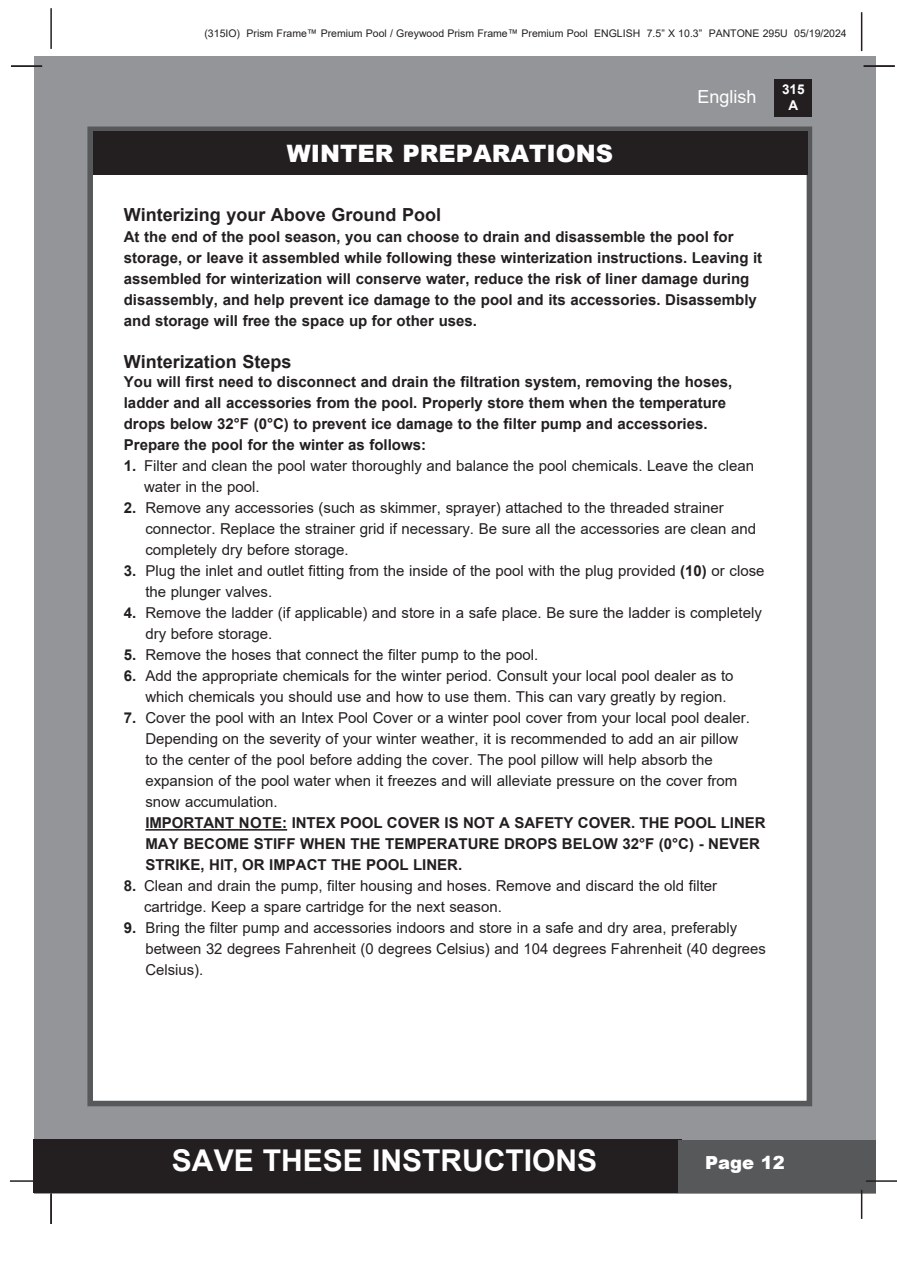
<style>
.page{position:relative;width:897px;height:1264px;background:#fff}
.page>*{position:absolute;margin:0;border:0;box-sizing:border-box;transform-origin:0 0}
.t1{font:700 30px "Arial";color:#fff}
.t2{font:900 24px "Arial";color:#fff}
.t3{font:700 18px "Arial";color:#231f20}
.t4{font:18px "Arial";color:#fff}
.t5{font:900 18px "Arial";color:#fff}
.t6{font:15px/21px "Arial";color:#231f20}
.t7{font:700 15px/21px "Arial";color:#231f20}
.t8{font:700 13.5px/16.2px "Arial";color:#fff;text-align:center}
.t9{font:10.5px "Arial";color:#231f20}
.s1{font-weight:700}
</style>
<div class="page">
<div style="left:34px;top:56px;width:841px;height:1137px;background:#939598"></div>
<div style="left:774px;top:79px;width:38px;height:38px;background:#231f20"></div>
<hr style="left:50px;top:8px;width:2px;height:41px;background:#231f20">
<hr style="left:860px;top:12px;width:2px;height:39px;background:#231f20">
<div style="left:33px;top:1140px;width:648px;height:53px;background:#231f20"></div>
<div style="left:678px;top:1140px;width:197px;height:53px;background:#57585a"></div>
<hr style="left:865px;top:1180px;width:31px;height:1px;background:#231f20">
<hr style="left:860px;top:1189px;width:2px;height:30px;background:#231f20">
<hr style="left:10px;top:1180px;width:31px;height:1px;background:#231f20">
<div style="left:87px;top:126px;width:725px;height:980px;background:#fff;border:6px solid #57585a"></div>
<div style="left:93px;top:131px;width:714px;height:44px;background:#231f20"></div>
<hr style="left:863px;top:65px;width:31px;height:2px;background:#231f20">
<hr style="left:50px;top:1193px;width:2px;height:31px;background:#231f20">
<hr style="left:11px;top:65px;width:31px;height:2px;background:#231f20">
<hr style="left:145px;top:829px;width:142px;height:1px;background:#231f20">
<p class="t9" style="left:204px;top:26px;width:643px">(315IO) Prism Frame™ Premium Pool / Greywood Prism Frame™ Premium Pool ENGLISH 7.5” X 10.3” PANTONE 295U 05/19/2024</p>
<p class="t2" style="left:287px;top:136px;width:328px">WINTER PREPARATIONS</p>
<p class="t4" style="left:697px;top:84px;width:61px">English</p>
<p class="t8" style="left:782px;top:81px;width:24px">315<br>A</p>
<p class="t3" style="left:124px;top:202px;width:319px">Winterizing your Above Ground Pool</p>
<p class="t7" style="left:124px;top:227px;width:640px">At the end of the pool season, you can choose to drain and disassemble the pool for storage, or leave it assembled while following these winterization instructions. Leaving it assembled for winterization will conserve water, reduce the risk of liner damage during disassembly, and help prevent ice damage to the pool and its accessories. Disassembly and storage will free the space up for other uses.</p>
<p class="t3" style="left:124px;top:349px;width:169px">Winterization Steps</p>
<p class="t7" style="left:124px;top:371px;width:610px">You will first need to disconnect and drain the filtration system, removing the hoses,</p>
<p class="t7" style="left:124px;top:392px;width:603px">ladder and all accessories from the pool. Properly store them when the temperature drops below 32°F (0°C) to prevent ice damage to the filter pump and accessories.</p>
<p class="t7" style="left:124px;top:434px;width:304px">Prepare the pool for the winter as follows:</p>
<p class="t6" style="left:144px;top:455px;width:611px;text-indent:-20px"><span class="s1">1.</span> Filter and clean the pool water thoroughly and balance the pool chemicals. Leave the clean water in the pool.</p>
<p class="t6" style="left:124px;top:497px;width:601px"><span class="s1">2.</span> Remove any accessories (such as skimmer, sprayer) attached to the threaded strainer</p>
<p class="t6" style="left:145px;top:518px;width:612px">connector. Replace the strainer grid if necessary. Be sure all the accessories are clean and completely dry before storage.</p>
<p class="t6" style="left:145px;top:560px;width:620px;text-indent:-22px"><span class="s1">3.</span> Plug the inlet and outlet fitting from the inside of the pool with the plug provided <span class="s1">(10)</span> or close the plunger valves.</p>
<p class="t6" style="left:145px;top:602px;width:618px;text-indent:-22px"><span class="s1">4.</span> Remove the ladder (if applicable) and store in a safe place. Be sure the ladder is completely dry before storage.</p>
<p class="t6" style="left:124px;top:644px;width:416px"><span class="s1">5.</span> Remove the hoses that connect the filter pump to the pool.</p>
<p class="t6" style="left:145px;top:665px;width:589px;text-indent:-22px"><span class="s1">6.</span> Add the appropriate chemicals for the winter period. Consult your local pool dealer as to which chemicals you should use and how to use them. This can vary greatly by region.</p>
<p class="t6" style="left:145px;top:707px;width:606px;text-indent:-22px"><span class="s1">7.</span> Cover the pool with an Intex Pool Cover or a winter pool cover from your local pool dealer.<br>Depending on the severity of your winter weather, it is recommended to add an air pillow</p>
<p class="t6" style="left:145px;top:749px;width:569px">to the center of the pool before adding the cover. The pool pillow will help absorb the</p>
<p class="t6" style="left:145px;top:770px;width:593px">expansion of the pool water when it freezes and will alleviate pressure on the cover from snow accumulation.</p>
<p class="t7" style="left:145px;top:812px;width:621px">IMPORTANT NOTE: INTEX POOL COVER IS NOT A SAFETY COVER. THE POOL LINER<br>MAY BECOME STIFF WHEN THE TEMPERATURE DROPS BELOW 32°F (0°C) - NEVER<br>STRIKE, HIT, OR IMPACT THE POOL LINER.</p>
<p class="t6" style="left:124px;top:875px;width:595px"><span class="s1">8.</span> Clean and drain the pump, filter housing and hoses. Remove and discard the old filter</p>
<p class="t6" style="left:144px;top:896px;width:359px">cartridge. Keep a spare cartridge for the next season.</p>
<p class="t6" style="left:145px;top:917px;width:622px;text-indent:-22px"><span class="s1">9.</span> Bring the filter pump and accessories indoors and store in a safe and dry area, preferably between 32 degrees Fahrenheit (0 degrees Celsius) and 104 degrees Fahrenheit (40 degrees<br>Celsius).</p>
<h1 class="t1" style="left:172px;top:1139px;width:427px">SAVE THESE INSTRUCTIONS</h1>
<p class="t5" style="left:705px;top:1149px;width:81px">Page 12</p>
</div>
